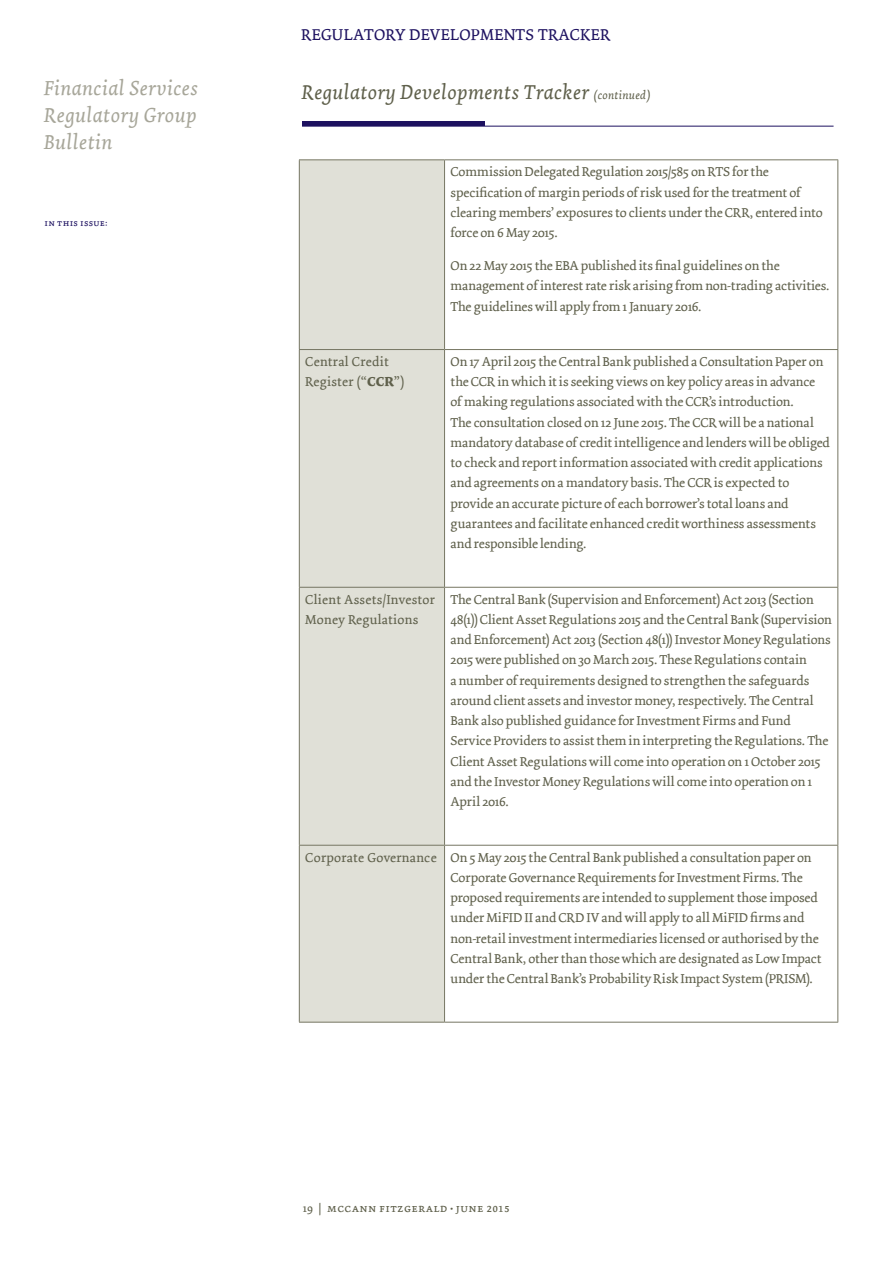
<style>
.page{position:relative;width:893px;height:1263px;background:#fff}
.page>*{position:absolute;margin:0;border:0;box-sizing:border-box;transform-origin:0 0}
.t1{font:italic 21.15px/27.3px "Dolly";letter-spacing:.02em;color:#a7a699;text-align:justify}
.t2{font:italic 21px "Dolly";letter-spacing:.02em;color:#5f604b}
.t3{font:16.5px "Dolly Small Caps";letter-spacing:.02em;color:#1d1160}
.t4{font:13.5px/20.2px "Dolly";letter-spacing:-.01em;color:#5f604b}
.t5{font:13.5px/20.2px "Dolly";letter-spacing:.02em;color:#5f604b}
.t6{font:12px "Dolly Small Caps";letter-spacing:.02em;color:#5f604b}
.t7{font:9.6px "Dolly Small Caps";letter-spacing:.02em;color:#1d1160}
.s1{font-size:12px}
.s2{font-weight:700}
.s3{font-family:"Dolly"}
</style>
<div class="page">
<hr style="left:302px;top:126px;width:531px;height:1px;background:#1d1160">
<hr style="left:302px;top:122px;width:183px;height:4px;background:#1d1160">
<div style="left:300px;top:160px;width:144px;height:862px;background:#e0e0d7"></div>
<svg style="left:445px;top:160px;width:392px;height:862px"></svg>
<hr style="left:299px;top:159px;width:146px;height:1px;background:#767662">
<hr style="left:299px;top:160px;width:1px;height:189px;background:#767662">
<hr style="left:445px;top:159px;width:393px;height:1px;background:#767662">
<hr style="left:444px;top:160px;width:1px;height:189px;background:#767662">
<hr style="left:837px;top:160px;width:1px;height:189px;background:#767662">
<hr style="left:299px;top:349px;width:146px;height:1px;background:#767662">
<hr style="left:299px;top:350px;width:1px;height:237px;background:#767662">
<hr style="left:445px;top:349px;width:393px;height:1px;background:#767662">
<hr style="left:444px;top:350px;width:1px;height:237px;background:#767662">
<hr style="left:837px;top:350px;width:1px;height:237px;background:#767662">
<hr style="left:299px;top:587px;width:146px;height:1px;background:#767662">
<hr style="left:299px;top:588px;width:1px;height:257px;background:#767662">
<hr style="left:445px;top:587px;width:393px;height:1px;background:#767662">
<hr style="left:444px;top:588px;width:1px;height:257px;background:#767662">
<hr style="left:837px;top:588px;width:1px;height:257px;background:#767662">
<hr style="left:299px;top:845px;width:146px;height:1px;background:#767662">
<hr style="left:299px;top:845px;width:1px;height:177px;background:#767662">
<hr style="left:445px;top:845px;width:393px;height:1px;background:#767662">
<hr style="left:444px;top:845px;width:1px;height:177px;background:#767662">
<hr style="left:837px;top:845px;width:1px;height:177px;background:#767662">
<hr style="left:299px;top:1022px;width:146px;height:1px;background:#767662">
<hr style="left:445px;top:1022px;width:393px;height:1px;background:#767662">
<h1 class="t1" style="left:44px;top:74px;width:155px">Financial Services Regulatory Group Bulletin</h1>
<p class="t7" style="left:45px;top:217px;width:64px">in this issue:</p>
<p class="t3" style="left:301px;top:25px;width:310px">REGULATORY DEVELOPMENTS TRACKER</p>
<h2 class="t2" style="left:302px;top:79px;width:350px">Regulatory Developments Tracker <span class="s1">(continued)</span></h2>
<p class="t4" style="left:451px;top:162px;width:374px">Commission Delegated Regulation 2015/585 on RTS for the specification of margin periods of risk used for the treatment of clearing members’ exposures to clients under the CRR, entered into force on 6 May 2015.</p>
<p class="t4" style="left:451px;top:256px;width:381px">On 22 May 2015 the EBA published its final guidelines on the management of interest rate risk arising from non-trading activities.<br>The guidelines will apply from 1 January 2016.</p>
<p class="t5" style="left:305px;top:352px;width:100px">Central Credit<br>Register (“<span class="s2">CCR</span>”)</p>
<p class="t4" style="left:451px;top:352px;width:381px">On 17 April 2015 the Central Bank published a Consultation Paper on the CCR in which it is seeking views on key policy areas in advance of making regulations associated with the CCR’s introduction.<br>The consultation closed on 12 June 2015. The CCR will be a national mandatory database of credit intelligence and lenders will be obliged to check and report information associated with credit applications and agreements on a mandatory basis. The CCR is expected to provide an accurate picture of each borrower’s total loans and guarantees and facilitate enhanced credit worthiness assessments and responsible lending.</p>
<p class="t5" style="left:305px;top:589px;width:131px">Client Assets/Investor<br>Money Regulations</p>
<p class="t4" style="left:451px;top:589px;width:383px">The Central Bank (Supervision and Enforcement) Act 2013 (Section 48(1)) Client Asset Regulations 2015 and the Central Bank (Supervision and Enforcement) Act 2013 (Section 48(1)) Investor Money Regulations 2015 were published on 30 March 2015. These Regulations contain<br>a number of requirements designed to strengthen the safeguards around client assets and investor money, respectively. The Central Bank also published guidance for Investment Firms and Fund Service Providers to assist them in interpreting the Regulations. The Client Asset Regulations will come into operation on 1 October 2015 and the Investor Money Regulations will come into operation on 1<br>April 2016.</p>
<p class="t4" style="left:451px;top:847px;width:372px;text-indent:-145px">Corporate Governance On 5 May 2015 the Central Bank published a consultation paper on Corporate Governance Requirements for Investment Firms. The proposed requirements are intended to supplement those imposed under MiFID II and CRD IV and will apply to all MiFID firms and non-retail investment intermediaries licensed or authorised by the Central Bank, other than those which are designated as Low Impact under the Central Bank’s Probability Risk Impact System (PRISM).</p>
<p class="t6" style="left:303px;top:1201px;width:209px"><span class="s3">19</span> | mccann fitzgerald <span class="s3">¼</span> june 2015</p>
</div>
